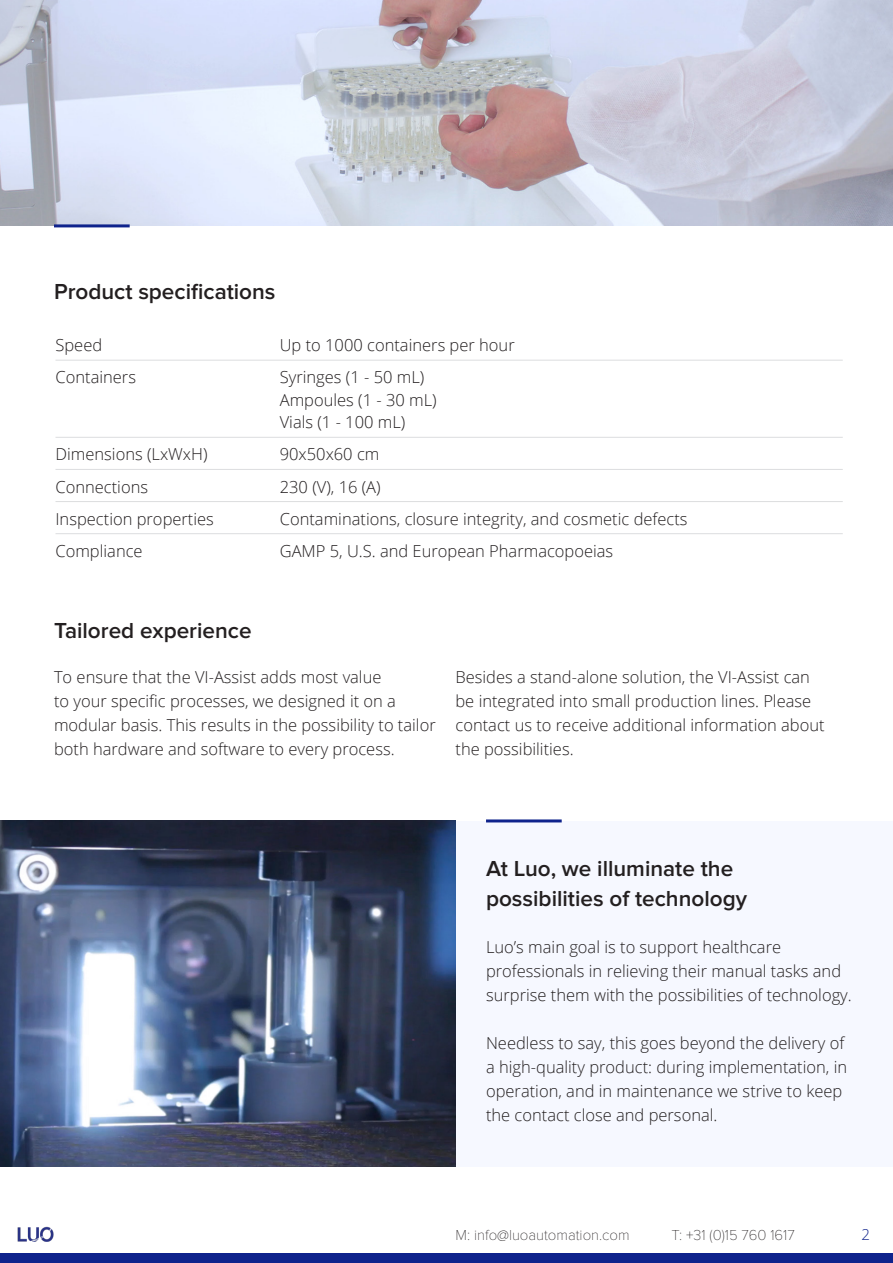
<style>
.page{position:relative;width:893px;height:1263px;background:#fff}
.page>*{position:absolute;margin:0;border:0;box-sizing:border-box;transform-origin:0 0}
.t1{font:600 22.5px/30px "Proxima Nova";color:#231f20}
.t2{font:300 16.5px/24px "Open Sans";color:#231f20}
.t3{font:100 15px "Proxima Nova T";color:#231f20}
.t4{font:300 15px "Open Sans";color:#0f238c}
</style>
<div class="page">
<div style="left:455px;top:821px;width:438px;height:346px;background:#f6f8ff"></div>
<img style="left:0;top:821px;width:455px;height:346px">
<img style="left:0;top:0;width:893px;height:226px">
<hr style="left:56px;top:360px;width:223px;height:1px;background:#dcdddf">
<hr style="left:279px;top:360px;width:564px;height:1px;background:#dcdddf">
<hr style="left:56px;top:437px;width:223px;height:1px;background:#dcdddf">
<hr style="left:279px;top:437px;width:564px;height:1px;background:#dcdddf">
<hr style="left:56px;top:469px;width:223px;height:1px;background:#dcdddf">
<hr style="left:279px;top:469px;width:564px;height:1px;background:#dcdddf">
<hr style="left:56px;top:501px;width:223px;height:1px;background:#dcdddf">
<hr style="left:279px;top:501px;width:564px;height:1px;background:#dcdddf">
<hr style="left:56px;top:533px;width:223px;height:1px;background:#dcdddf">
<hr style="left:279px;top:533px;width:564px;height:1px;background:#dcdddf">
<img style="left:18px;top:1227px;width:36px;height:15px">
<div style="left:0;top:1253px;width:893px;height:10px;background:#0f238c"></div>
<hr style="left:486px;top:819px;width:76px;height:3px;background:#0f238c">
<hr style="left:54px;top:224px;width:76px;height:3px;background:#0f238c">
<p class="t1" style="left:54px;top:277px;width:223px">Product specifications</p>
<p class="t2" style="left:56px;top:333px;width:48px">Speed</p>
<p class="t2" style="left:280px;top:333px;width:237px">Up to 1000 containers per hour</p>
<p class="t2" style="left:56px;top:365px;width:82px">Containers</p>
<p class="t2" style="left:280px;top:365px;width:146px">Syringes (1 - 50 mL)</p>
<p class="t2" style="left:280px;top:387px;width:158px">Ampoules (1 - 30 mL)</p>
<p class="t2" style="left:280px;top:410px;width:127px">Vials (1 - 100 mL)</p>
<p class="t2" style="left:56px;top:442px;width:153px">Dimensions (LxWxH)</p>
<p class="t2" style="left:280px;top:442px;width:101px">90x50x60 cm</p>
<p class="t2" style="left:56px;top:474px;width:94px">Connections</p>
<p class="t2" style="left:280px;top:474px;width:102px">230 (V), 16 (A)</p>
<p class="t2" style="left:56px;top:506px;width:160px">Inspection properties</p>
<p class="t2" style="left:280px;top:506px;width:409px">Contaminations, closure integrity, and cosmetic defects</p>
<p class="t2" style="left:56px;top:538px;width:89px">Compliance</p>
<p class="t2" style="left:280px;top:538px;width:335px">GAMP 5, U.S. and European Pharmacopoeias</p>
<p class="t1" style="left:54px;top:616px;width:199px">Tailored experience</p>
<p class="t2" style="left:54px;top:664px;width:383px">To ensure that the VI-Assist adds most value<br>to your specific processes, we designed it on a modular basis. This results in the possibility to tailor both hardware and software to every process.</p>
<p class="t2" style="left:455px;top:664px;width:371px">Besides a stand-alone solution, the VI-Assist can be integrated into small production lines. Please contact us to receive additional information about the possibilities.</p>
<p class="t1" style="left:486px;top:853px;width:263px">At Luo, we illuminate the possibilities of technology</p>
<p class="t2" style="left:486px;top:935px;width:367px">Luo’s main goal is to support healthcare professionals in relieving their manual tasks and surprise them with the possibilities of technology.</p>
<p class="t2" style="left:486px;top:1031px;width:363px">Needless to say, this goes beyond the delivery of a high-quality product: during implementation, in operation, and in maintenance we strive to keep the contact close and personal.</p>
<p class="t3" style="left:455px;top:1226px;width:176px">M: info@luoautomation.com</p>
<p class="t3" style="left:671px;top:1226px;width:125px">T: +31 (0)15 760 1617</p>
<p class="t4" style="left:862px;top:1224px;width:10px">2</p>
</div>
